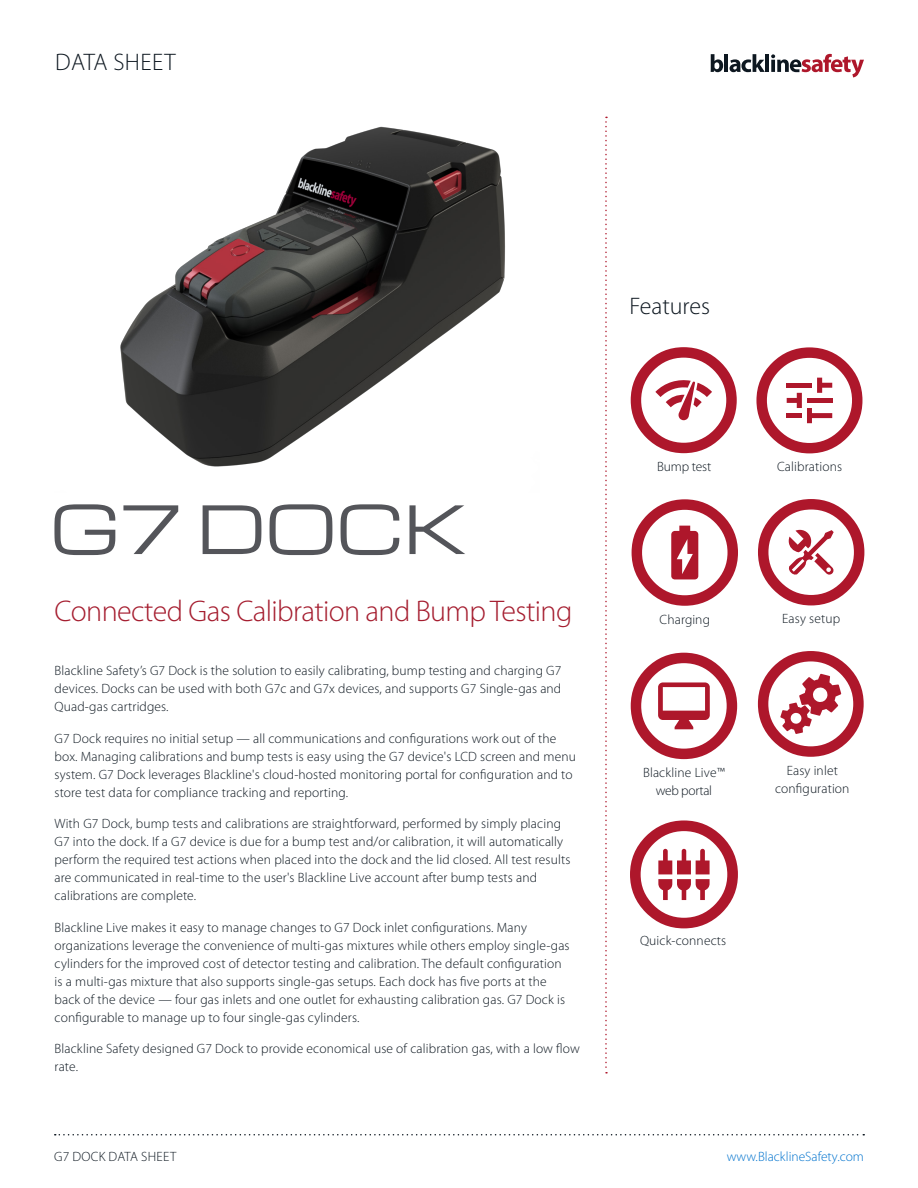
<style>
.page{position:relative;width:918px;height:1188px;background:#fff}
.page>*{position:absolute;margin:0;border:0;box-sizing:border-box;transform-origin:0 0}
.t1{font:64.95px "Michroma";color:#54555a}
.SUBHEAD_-_SEMIBOLD_9{font:300 30px "Myriad Pro";letter-spacing:-.02em;color:#a51d2f}
.TITLE_-_LIGHT_16_19{font:300 24px "Myriad Pro";letter-spacing:.02em;color:#0d1720}
.HEADING_2_-_LIGHT_16{font:300 24px "Myriad Pro";color:#0d1720}
.BODY_COPY_-_LIGHT_9{font:300 13.5px/18px "Myriad Pro";letter-spacing:.01em;color:#0d1720}
.FOOTER_WEBSITE_-_LIG{font:300 13.5px "Myriad Pro";color:#0073ce}
.BODY_COPY_-_LIGHT_9-2{font:300 13.5px "Myriad Pro";letter-spacing:-.01em;color:#0d1720}
</style>
<div class="page">
<svg style="left:55px;top:1134px;width:809px;height:2px"></svg>
<svg style="left:711px;top:54px;width:12px;height:18px"></svg>
<hr style="left:724px;top:54px;width:4px;height:18px;background:#0d1720">
<svg style="left:730px;top:54px;width:35px;height:18px"></svg>
<hr style="left:765px;top:54px;width:4px;height:18px;background:#0d1720">
<svg style="left:771px;top:54px;width:93px;height:23px"></svg>
<img style="left:120px;top:126px;width:385px;height:341px">
<svg style="left:632px;top:499px;width:106px;height:107px"></svg>
<svg style="left:758px;top:499px;width:106px;height:106px"></svg>
<svg style="left:758px;top:652px;width:106px;height:105px"></svg>
<svg style="left:631px;top:347px;width:106px;height:106px"></svg>
<svg style="left:756px;top:347px;width:106px;height:106px"></svg>
<svg style="left:631px;top:653px;width:106px;height:106px"></svg>
<svg style="left:630px;top:820px;width:108px;height:108px"></svg>
<svg style="left:605px;top:117px;width:2px;height:957px"></svg>
<p class="TITLE_-_LIGHT_16_19" style="left:55px;top:49px;width:122px">DATA SHEET</p>
<p class="HEADING_2_-_LIGHT_16" style="left:630px;top:293px;width:82px">Features</p>
<p class="t1" style="left:50px;top:494px;width:418px">G7 DOCK</p>
<p class="SUBHEAD_-_SEMIBOLD_9" style="left:55px;top:595px;width:519px">Connected Gas Calibration and Bump Testing</p>
<p class="BODY_COPY_-_LIGHT_9" style="left:55px;top:662px;width:508px;text-align:justify">Blackline Safety’s G7 Dock is the solution to easily calibrating, bump testing and charging G7 devices. Docks can be used with both G7c and G7x devices, and supports G7 Single-gas and Quad-gas cartridges.</p>
<p class="BODY_COPY_-_LIGHT_9" style="left:55px;top:730px;width:523px">G7 Dock requires no initial setup — all communications and configurations work out of the box. Managing calibrations and bump tests is easy using the G7 device's LCD screen and menu system. G7 Dock leverages Blackline's cloud-hosted monitoring portal for configuration and to store test data for compliance tracking and reporting.</p>
<p class="BODY_COPY_-_LIGHT_9" style="left:55px;top:815px;width:517px">With G7 Dock, bump tests and calibrations are straightforward, performed by simply placing G7 into the dock. If a G7 device is due for a bump test and/or calibration, it will automatically perform the required test actions when placed into the dock and the lid closed. All test results are communicated in real-time to the user's Blackline Live account after bump tests and calibrations are complete.</p>
<p class="BODY_COPY_-_LIGHT_9" style="left:55px;top:919px;width:517px">Blackline Live makes it easy to manage changes to G7 Dock inlet configurations. Many organizations leverage the convenience of multi-gas mixtures while others employ single-gas cylinders for the improved cost of detector testing and calibration. The default configuration is a multi-gas mixture that also supports single-gas setups. Each dock has five ports at the back of the device — four gas inlets and one outlet for exhausting calibration gas. G7 Dock is configurable to manage up to four single-gas cylinders.</p>
<p class="BODY_COPY_-_LIGHT_9" style="left:55px;top:1040px;width:527px">Blackline Safety designed G7 Dock to provide economical use of calibration gas, with a low flow rate.</p>
<p class="BODY_COPY_-_LIGHT_9-2" style="left:657px;top:459px;width:56px">Bump test</p>
<p class="BODY_COPY_-_LIGHT_9" style="left:777px;top:458px;width:66px">Calibrations</p>
<p class="BODY_COPY_-_LIGHT_9" style="left:660px;top:611px;width:52px">Charging</p>
<p class="BODY_COPY_-_LIGHT_9" style="left:782px;top:610px;width:59px">Easy setup</p>
<p class="BODY_COPY_-_LIGHT_9" style="left:643px;top:764px;width:83px;text-align:center">Blackline Live™ web portal</p>
<p class="BODY_COPY_-_LIGHT_9" style="left:775px;top:762px;width:76px;text-align:center">Easy inlet configuration</p>
<p class="BODY_COPY_-_LIGHT_9" style="left:640px;top:932px;width:88px">Quick-connects</p>
<p class="BODY_COPY_-_LIGHT_9" style="left:54px;top:1148px;width:124px">G7 DOCK DATA SHEET</p>
<p class="FOOTER_WEBSITE_-_LIG" style="left:727px;top:1150px;width:139px">www.BlacklineSafety.com</p>
</div>
